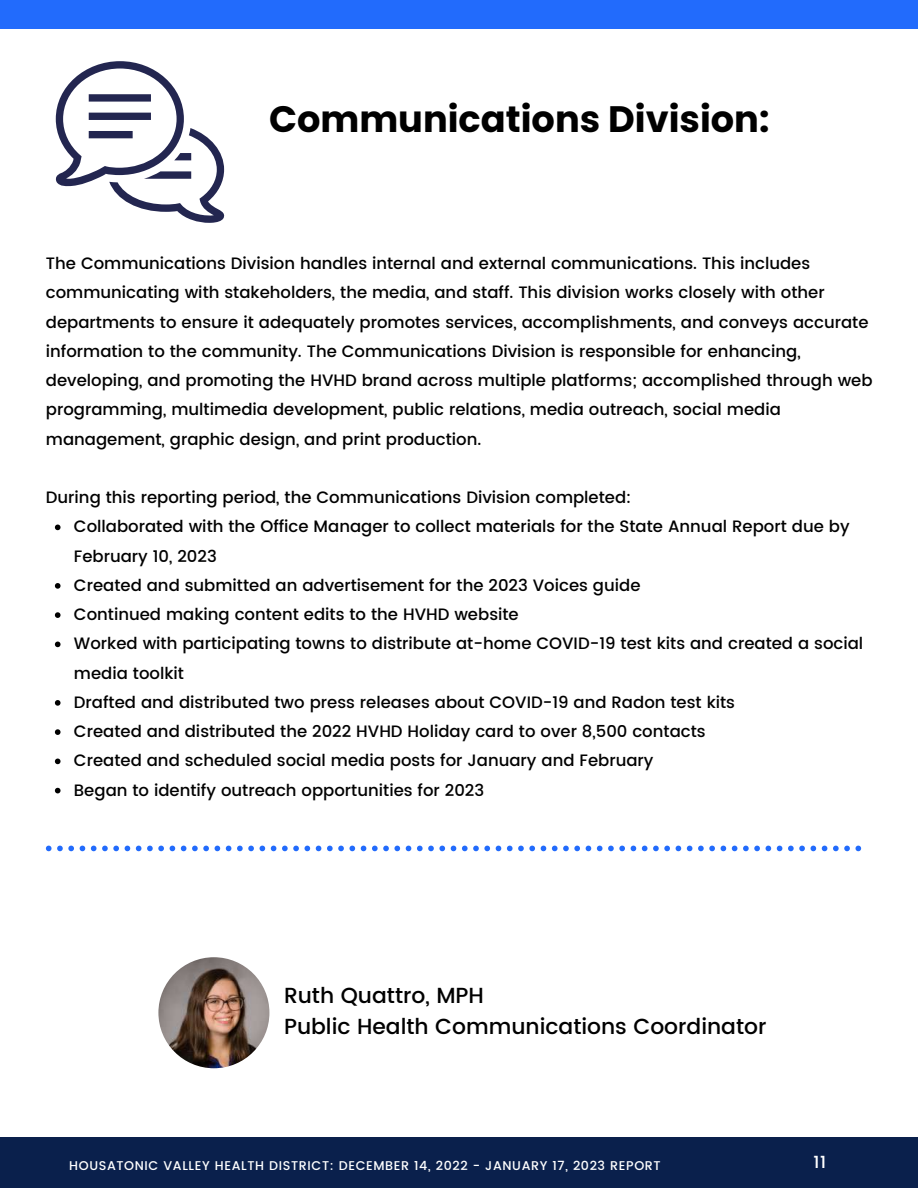
<style>
.page{position:relative;width:918px;height:1188px;background:#fff}
.page>*{position:absolute;margin:0;border:0;box-sizing:border-box;transform-origin:0 0}
.t1{font:700 36.75px "Poppins";color:#000}
.t2{font:500 21.75px/30.5px "Poppins";color:#000}
.t3{font:500 17.1px "Poppins";color:#fff}
.t4{font:500 16.5px/29.2px "Poppins";color:#000}
.t5{font:500 12.75px "Poppins";letter-spacing:.05em;color:#fff}
</style>
<div class="page">
<div style="left:0;top:1137px;width:918px;height:51px;background:#0a204c"></div>
<div style="left:0;top:0;width:918px;height:29px;background:#226bfc"></div>
<svg style="left:55px;top:525px;width:6px;height:5px"></svg>
<svg style="left:55px;top:583px;width:6px;height:6px"></svg>
<svg style="left:55px;top:612px;width:6px;height:6px"></svg>
<svg style="left:55px;top:642px;width:6px;height:5px"></svg>
<svg style="left:55px;top:700px;width:6px;height:6px"></svg>
<svg style="left:55px;top:729px;width:6px;height:6px"></svg>
<svg style="left:55px;top:759px;width:6px;height:5px"></svg>
<svg style="left:55px;top:788px;width:6px;height:5px"></svg>
<svg style="left:55px;top:61px;width:169px;height:162px"></svg>
<img style="left:158px;top:957px;width:111px;height:111px;border-radius:50%">
<svg style="left:46px;top:846px;width:815px;height:5px"></svg>
<h1 class="t1" style="left:269px;top:93px;width:502px">Communications Division:</h1>
<p class="t4" style="left:46px;top:249px;width:828px">The Communications Division handles internal and external communications. This includes communicating with stakeholders, the media, and staff. This division works closely with other departments to ensure it adequately promotes services, accomplishments, and conveys accurate information to the community. The Communications Division is responsible for enhancing, developing, and promoting the HVHD brand across multiple platforms; accomplished through web programming, multimedia development, public relations, media outreach, social media management, graphic design, and print production.</p>
<p class="t4" style="left:46px;top:483px;width:587px">During this reporting period, the Communications Division completed:</p>
<p class="t4" style="left:74px;top:512px;width:791px">Collaborated with the Office Manager to collect materials for the State Annual Report due by February 10, 2023<br>Created and submitted an advertisement for the 2023 Voices guide<br>Continued making content edits to the HVHD website<br>Worked with participating towns to distribute at-home COVID-19 test kits and created a social media toolkit<br>Drafted and distributed two press releases about COVID-19 and Radon test kits<br>Created and distributed the 2022 HVHD Holiday card to over 8,500 contacts<br>Created and scheduled social media posts for January and February<br>Began to identify outreach opportunities for 2023</p>
<h2 class="t2" style="left:284px;top:981px;width:484px">Ruth Quattro, MPH<br>Public Health Communications Coordinator</h2>
<p class="t5" style="left:69px;top:1158px;width:593px">HOUSATONIC VALLEY HEALTH DISTRICT: DECEMBER 14, 2022 - JANUARY 17, 2023 REPORT</p>
<p class="t3" style="left:813px;top:1153px;width:14px">11</p>
</div>
